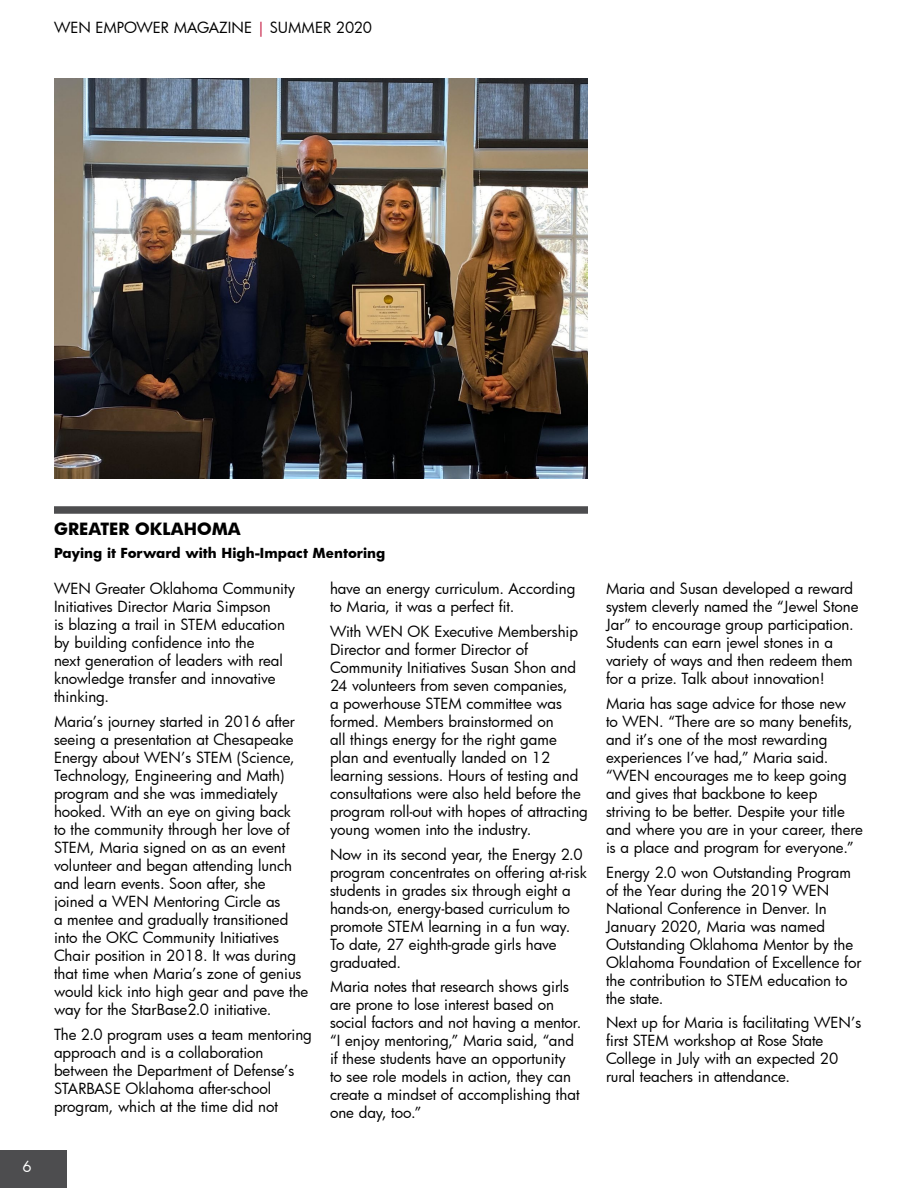
<style>
.page{position:relative;width:918px;height:1188px;background:#fff}
.page>*{position:absolute;margin:0;border:0;box-sizing:border-box;transform-origin:0 0}
.t1{font:700 16.5px "Futura";color:#000}
.t2{font:15px/18px "Futura";color:#000}
.t3{font:15px "Futura";color:#fff}
.t4{font:700 13.5px "Futura";color:#000}
.s1{color:#c00630}
</style>
<div class="page">
<div style="left:0;top:1150px;width:67px;height:38px;background:#4d4d4f"></div>
<div style="left:54px;top:506px;width:534px;height:8px;background:#4d4d4f"></div>
<img style="left:54px;top:78px;width:534px;height:400px">
<p class="t2" style="left:54px;top:18px;width:320px">WEN EMPOWER MAGAZINE <span class="s1">|</span> SUMMER 2020</p>
<p class="t3" style="left:22px;top:1156px;width:11px">6</p>
<p class="t1" style="left:54px;top:518px;width:188px">GREATER OKLAHOMA</p>
<p class="t4" style="left:54px;top:544px;width:333px">Paying it Forward with High-Impact Mentoring</p>
<p class="t2" style="left:54px;top:579px;width:243px">WEN Greater Oklahoma Community<br>Initiatives Director Maria Simpson<br>is blazing a trail in STEM education by building confidence into the<br>next generation of leaders with real knowledge transfer and innovative thinking.</p>
<p class="t2" style="left:54px;top:712px;width:256px">Maria’s journey started in 2016 after seeing a presentation at Chesapeake Energy about WEN’s STEM (Science, Technology, Engineering and Math) program and she was immediately hooked. With an eye on giving back<br>to the community through her love of STEM, Maria signed on as an event volunteer and began attending lunch and learn events. Soon after, she joined a WEN Mentoring Circle as<br>a mentee and gradually transitioned into the OKC Community Initiatives Chair position in 2018. It was during that time when Maria’s zone of genius would kick into high gear and pave the way for the StarBase2.0 initiative.</p>
<p class="t2" style="left:54px;top:1025px;width:259px">The 2.0 program uses a team mentoring approach and is a collaboration between the Department of Defense’s STARBASE Oklahoma after-school program, which at the time did not</p>
<p class="t2" style="left:330px;top:579px;width:247px">have an energy curriculum. According to Maria, it was a perfect fit.</p>
<p class="t2" style="left:330px;top:622px;width:260px">With WEN OK Executive Membership Director and former Director of Community Initiatives Susan Shon and 24 volunteers from seven companies,<br>a powerhouse STEM committee was formed. Members brainstormed on<br>all things energy for the right game plan and eventually landed on 12 learning sessions. Hours of testing and consultations were also held before the program roll-out with hopes of attracting young women into the industry.</p>
<p class="t2" style="left:330px;top:845px;width:258px">Now in its second year, the Energy 2.0 program concentrates on offering at-risk students in grades six through eight a hands-on, energy-based curriculum to promote STEM learning in a fun way.<br>To date, 27 eighth-grade girls have graduated.</p>
<p class="t2" style="left:330px;top:978px;width:253px">Maria notes that research shows girls are prone to lose interest based on social factors and not having a mentor. “I enjoy mentoring,” Maria said, “and if these students have an opportunity to see role models in action, they can create a mindset of accomplishing that one day, too.”</p>
<p class="t2" style="left:606px;top:579px;width:254px">Maria and Susan developed a reward system cleverly named the “Jewel Stone Jar” to encourage group participation.<br>Students can earn jewel stones in a variety of ways and then redeem them for a prize. Talk about innovation!</p>
<p class="t2" style="left:606px;top:694px;width:258px">Maria has sage advice for those new<br>to WEN. “There are so many benefits, and it’s one of the most rewarding experiences I’ve had,” Maria said. “WEN encourages me to keep going and gives that backbone to keep striving to be better. Despite your title and where you are in your career, there is a place and program for everyone.”</p>
<p class="t2" style="left:606px;top:863px;width:257px">Energy 2.0 won Outstanding Program of the Year during the 2019 WEN<br>National Conference in Denver. In<br>January 2020, Maria was named<br>Outstanding Oklahoma Mentor by the<br>Oklahoma Foundation of Excellence for the contribution to STEM education to the state.</p>
<p class="t2" style="left:606px;top:1014px;width:257px">Next up for Maria is facilitating WEN’s first STEM workshop at Rose State College in July with an expected 20 rural teachers in attendance.</p>
</div>
